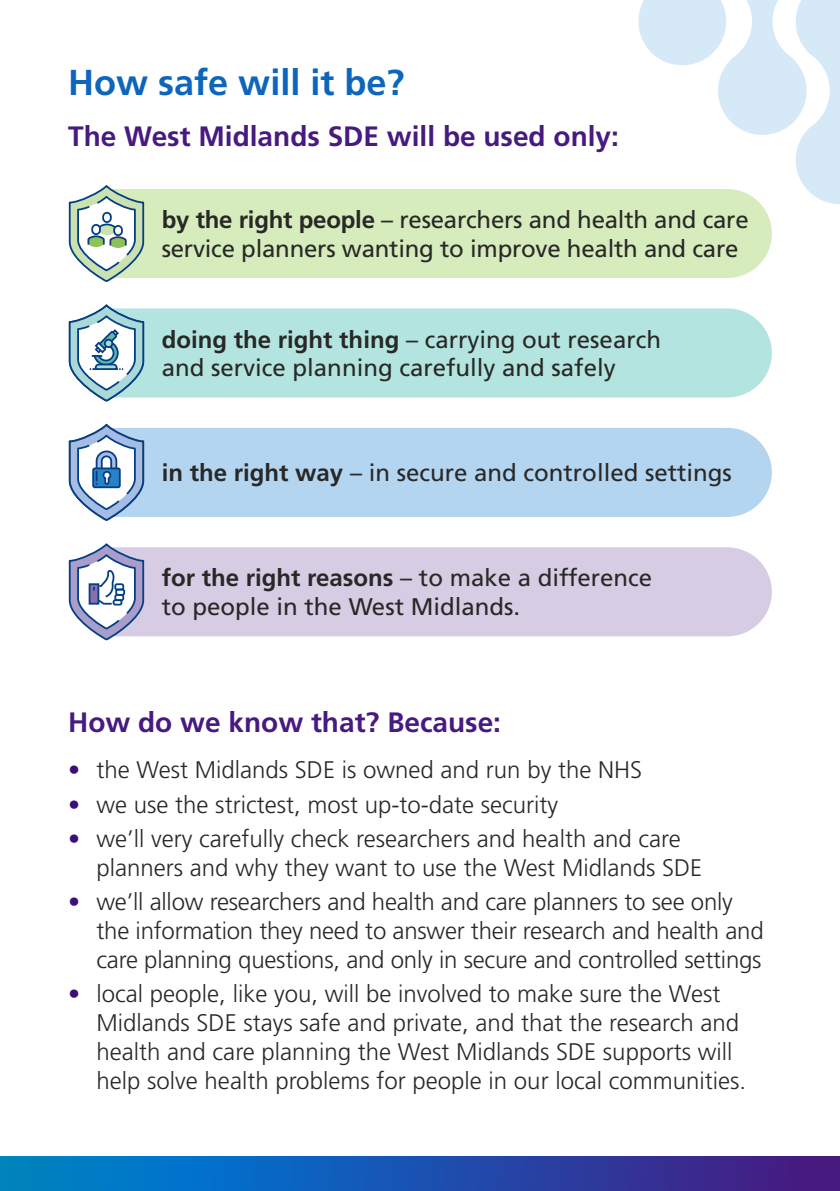
<style>
.page{position:relative;width:840px;height:1191px;background:#fff}
.page>*{position:absolute;margin:0;border:0;box-sizing:border-box;transform-origin:0 0}
.H2{font:700 36px "Frutiger LT Std";color:#0d66bb}
.H3{font:700 28px "Frutiger LT Std";color:#471a80}
.t1{font:300 24px/28.8px "Frutiger LT Std";color:#282827}
.Paragraph{font:24px/28.8px "Frutiger LT Std";color:#282827}
.s1{font-weight:700}
.s2{font-weight:400;color:#3d0d79}
</style>
<div class="page">
<svg style="left:638px;top:0;width:201px;height:204px"></svg>
<div style="left:145px;top:547px;width:626px;height:89px;background:#d6cce3"></div>
<div style="left:145px;top:428px;width:626px;height:89px;background:#b3d5f0"></div>
<div style="left:145px;top:308px;width:626px;height:89px;background:#b3e4e0"></div>
<div style="left:145px;top:189px;width:626px;height:89px;background:#d6ecbc"></div>
<svg style="left:0;top:1157px;width:839px;height:34px;background:#1c50ac"></svg>
<svg style="left:68px;top:185px;width:77px;height:97px"></svg>
<svg style="left:68px;top:304px;width:77px;height:98px"></svg>
<svg style="left:68px;top:423px;width:77px;height:98px"></svg>
<svg style="left:68px;top:543px;width:77px;height:98px"></svg>
<h1 class="H2" style="left:68px;top:61px;width:338px">How safe will it be?</h1>
<h2 class="H3" style="left:68px;top:120px;width:552px">The West Midlands SDE will be used only:</h2>
<p class="Paragraph" style="left:162px;top:205px;width:588px"><span class="s1">by the right people</span> – researchers and health and care service planners wanting to improve health and care</p>
<p class="Paragraph" style="left:162px;top:325px;width:500px"><span class="s1">doing the right thing</span> – carrying out research and service planning carefully and safely</p>
<p class="Paragraph" style="left:162px;top:459px;width:571px"><span class="s1">in the right way</span> – in secure and controlled settings</p>
<p class="Paragraph" style="left:162px;top:564px;width:491px"><span class="s1">for the right reasons</span> – to make a difference to people in the West Midlands.</p>
<h2 class="H3" style="left:68px;top:706px;width:434px">How do we know that? Because:</h2>
<p class="t1" style="left:68px;top:755px;width:575px"><span class="s2">•</span> the West Midlands SDE is owned and run by the NHS</p>
<p class="t1" style="left:68px;top:790px;width:491px"><span class="s2">•</span> we use the strictest, most up-to-date security</p>
<p class="t1" style="left:96px;top:824px;width:607px;text-indent:-28px"><span class="s2">•</span> we’ll very carefully check researchers and health and care planners and why they want to use the West Midlands SDE</p>
<p class="t1" style="left:96px;top:888px;width:668px;text-indent:-28px"><span class="s2">•</span> we’ll allow researchers and health and care planners to see only the information they need to answer their research and health and care planning questions, and only in secure and controlled settings</p>
<p class="t1" style="left:96px;top:980px;width:651px;text-indent:-28px"><span class="s2">•</span> local people, like you, will be involved to make sure the West Midlands SDE stays safe and private, and that the research and health and care planning the West Midlands SDE supports will help solve health problems for people in our local communities.</p>
</div>
